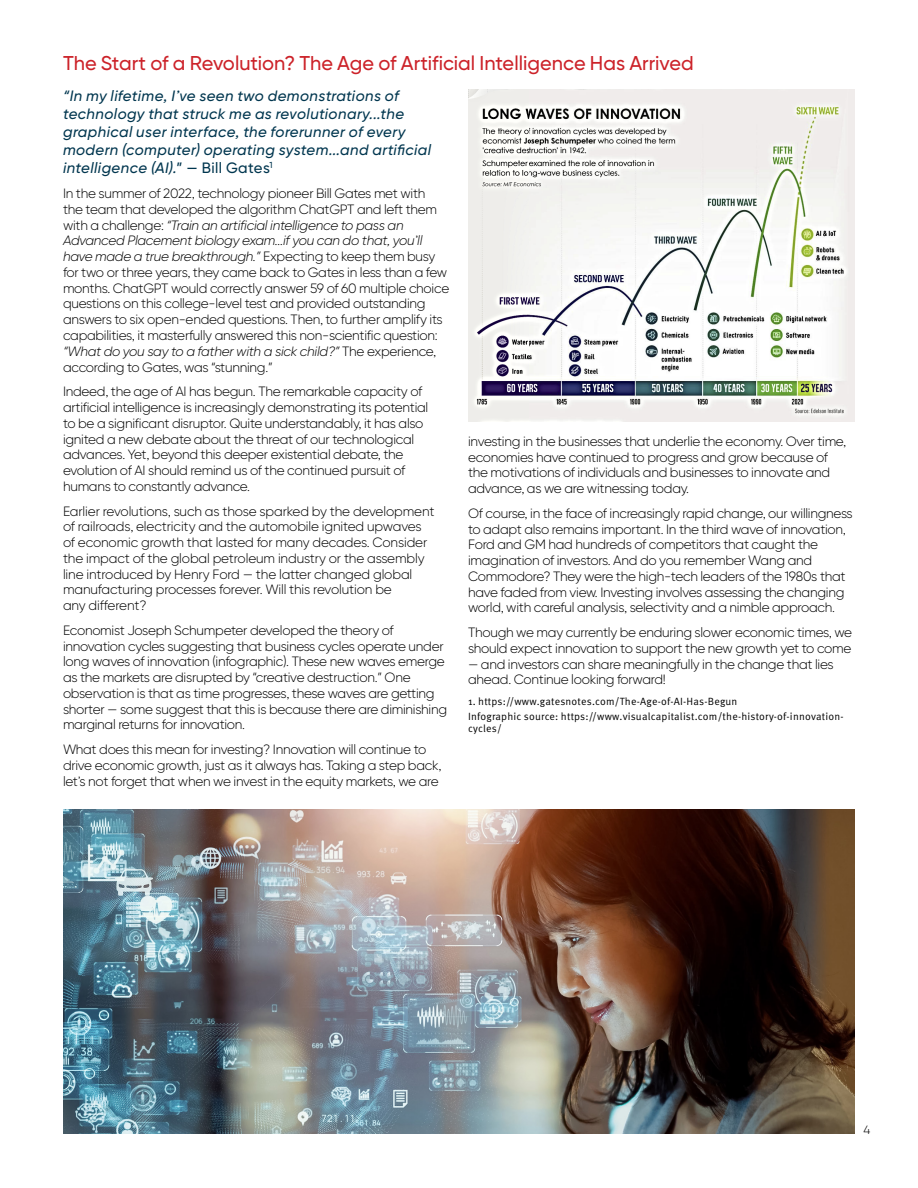
<style>
.page{position:relative;width:918px;height:1188px;background:#fff}
.page>*{position:absolute;margin:0;border:0;box-sizing:border-box;transform-origin:0 0}
.t1{font:500 19.95px "Gilroy BN";color:#cc2229}
.t2{font:italic 500 15px/18px "Gilroy BN";letter-spacing:.025em;color:#00364f}
.t3{font:300 13.5px/15.8px "Gilroy BN";letter-spacing:-.02em;color:#000}
.t4{font:300 12px "Gilroy BN";color:#000}
.t5{font:10.5px/15px "Meta Pro Norm";letter-spacing:.02em;color:#000}
.s1{font-style:normal}
.s2{font-style:italic}
</style>
<div class="page">
<img style="left:468px;top:89px;width:387px;height:333px">
<img style="left:63px;top:809px;width:792px;height:325px">
<h1 class="t1" style="left:63px;top:51px;width:632px">The Start of a Revolution? The Age of Artificial Intelligence Has Arrived</h1>
<p class="t2" style="left:63px;top:87px;width:370px">“In my lifetime, I’ve seen two demonstrations of technology that struck me as revolutionary...the graphical user interface, the forerunner of every modern (computer) operating system...and artificial intelligence (AI).<span class="s1">” — Bill Gates</span><sup>1</sup></p>
<p class="t3" style="left:63px;top:185px;width:388px">In the summer of 2022, technology pioneer Bill Gates met with<br>the team that developed the algorithm ChatGPT and left them with a challenge: <span class="s2">“Train an artificial intelligence to pass an Advanced Placement biology exam...if you can do that, you’ll have made a true breakthrough.”</span> Expecting to keep them busy for two or three years, they came back to Gates in less than a few months. ChatGPT would correctly answer 59 of 60 multiple choice questions on this college-level test and provided outstanding answers to six open-ended questions. Then, to further amplify its capabilities, it masterfully answered this non-scientific question: <span class="s2">“What do you say to a father with a sick child?”</span> The experience, according to Gates, was “stunning.”</p>
<p class="t3" style="left:63px;top:384px;width:367px">Indeed, the age of AI has begun. The remarkable capacity of artificial intelligence is increasingly demonstrating its potential to be a significant disruptor. Quite understandably, it has also ignited a new debate about the threat of our technological advances. Yet, beyond this deeper existential debate, the evolution of AI should remind us of the continued pursuit of humans to constantly advance.</p>
<p class="t3" style="left:63px;top:503px;width:373px">Earlier revolutions, such as those sparked by the development of railroads, electricity and the automobile ignited upwaves of economic growth that lasted for many decades. Consider the impact of the global petroleum industry or the assembly line introduced by Henry Ford — the latter changed global manufacturing processes forever. Will this revolution be<br>any different?</p>
<p class="t3" style="left:63px;top:622px;width:386px">Economist Joseph Schumpeter developed the theory of innovation cycles suggesting that business cycles operate under long waves of innovation (infographic). These new waves emerge as the markets are disrupted by “creative destruction.” One observation is that as time progresses, these waves are getting shorter — some suggest that this is because there are diminishing marginal returns for innovation.</p>
<p class="t3" style="left:63px;top:741px;width:380px">What does this mean for investing? Innovation will continue to drive economic growth, just as it always has. Taking a step back, let’s not forget that when we invest in the equity markets, we are</p>
<p class="t3" style="left:468px;top:433px;width:380px">investing in the businesses that underlie the economy. Over time, economies have continued to progress and grow because of the motivations of individuals and businesses to innovate and advance, as we are witnessing today.</p>
<p class="t3" style="left:468px;top:505px;width:386px">Of course, in the face of increasingly rapid change, our willingness to adapt also remains important. In the third wave of innovation, Ford and GM had hundreds of competitors that caught the imagination of investors. And do you remember Wang and Commodore? They were the high-tech leaders of the 1980s that have faded from view. Investing involves assessing the changing world, with careful analysis, selectivity and a nimble approach.</p>
<p class="t3" style="left:468px;top:624px;width:386px">Though we may currently be enduring slower economic times, we should expect innovation to support the new growth yet to come</p>
<p class="t3" style="left:468px;top:656px;width:367px">— and investors can share meaningfully in the change that lies ahead. Continue looking forward!</p>
<p class="t5" style="left:468px;top:693px;width:377px">1. https://www.gatesnotes.com/The-Age-of-AI-Has-Begun<br>Infographic source: https://www.visualcapitalist.com/the-history-of-innovation-</p>
<p class="t5" style="left:468px;top:720px;width:35px">cycles/</p>
<p class="t4" style="left:863px;top:1122px;width:8px">4</p>
</div>
